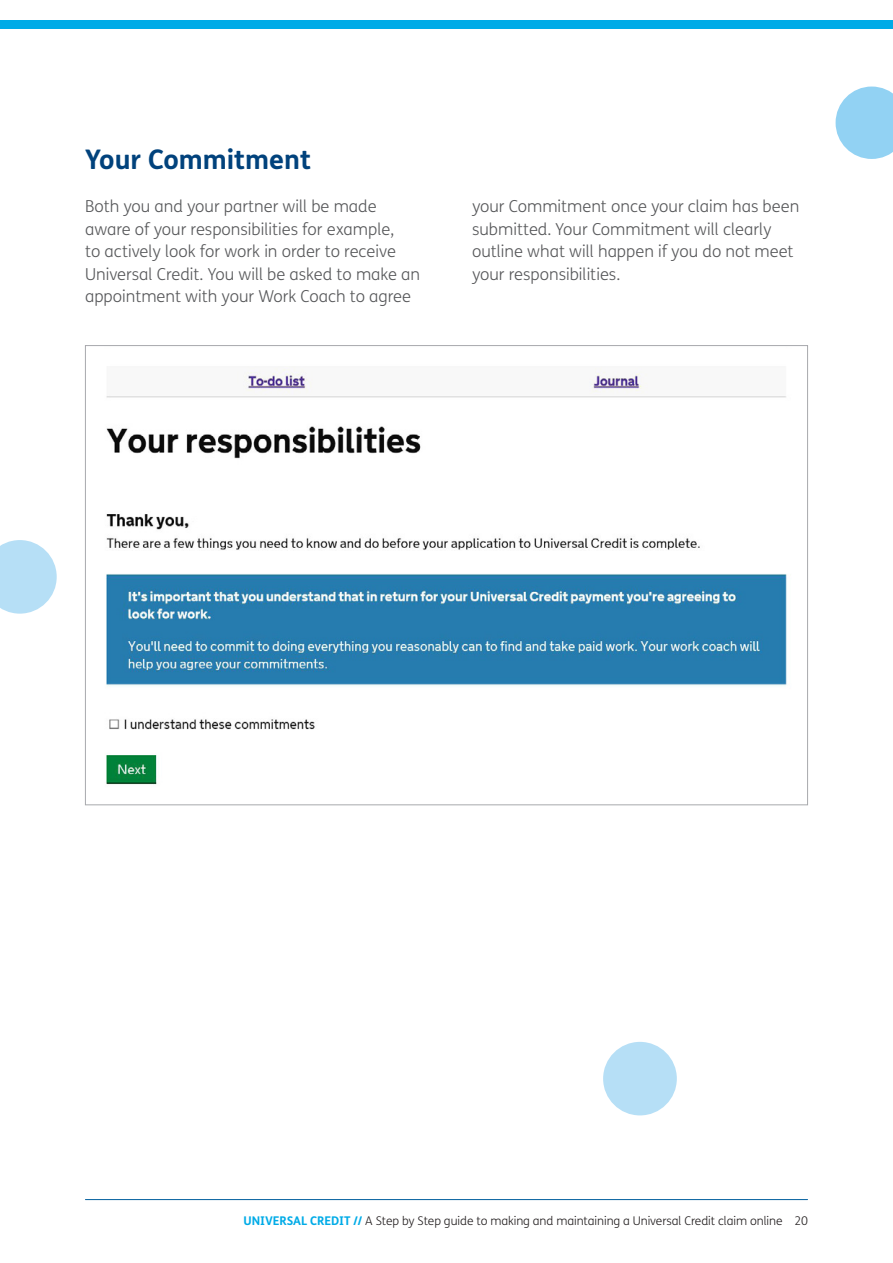
<style>
.page{position:relative;width:893px;height:1263px;background:#fff}
.page>*{position:absolute;margin:0;border:0;box-sizing:border-box;transform-origin:0 0}
.t1{font:700 27px "FS Me";color:#01427c}
.t2{font:300 16.5px/22.5px "FS Me";color:#57585a}
.t3{font:300 12px "FS Me";letter-spacing:-.005em;color:#231f20}
.s1{font-weight:700;color:#00abe7}
</style>
<div class="page">
<hr style="left:85px;top:1199px;width:722px;height:1px;background:#005e9e">
<img style="left:106px;top:366px;width:681px;height:419px">
<div style="left:0;top:20px;width:893px;height:8px;background:#00abe7"></div>
<div style="left:603px;top:1042px;width:74px;height:73px;background:#b6dff6;border-radius:50%"></div>
<svg style="left:836px;top:87px;width:57px;height:72px;background:#a2d8f4"></svg>
<svg style="left:0;top:540px;width:57px;height:74px"></svg>
<p class="t1" style="left:85px;top:139px;width:228px">Your Commitment</p>
<p class="t2" style="left:85px;top:195px;width:337px">Both you and your partner will be made aware of your responsibilities for example,<br>to actively look for work in order to receive Universal Credit. You will be asked to make an appointment with your Work Coach to agree</p>
<p class="t2" style="left:472px;top:195px;width:329px">your Commitment once your claim has been submitted. Your Commitment will clearly outline what will happen if you do not meet your responsibilities.</p>
<p class="t3" style="left:244px;top:1212px;width:566px"><span class="s1">UNIVERSAL CREDIT //</span> A Step by Step guide to making and maintaining a Universal Credit claim online 20</p>
</div>
